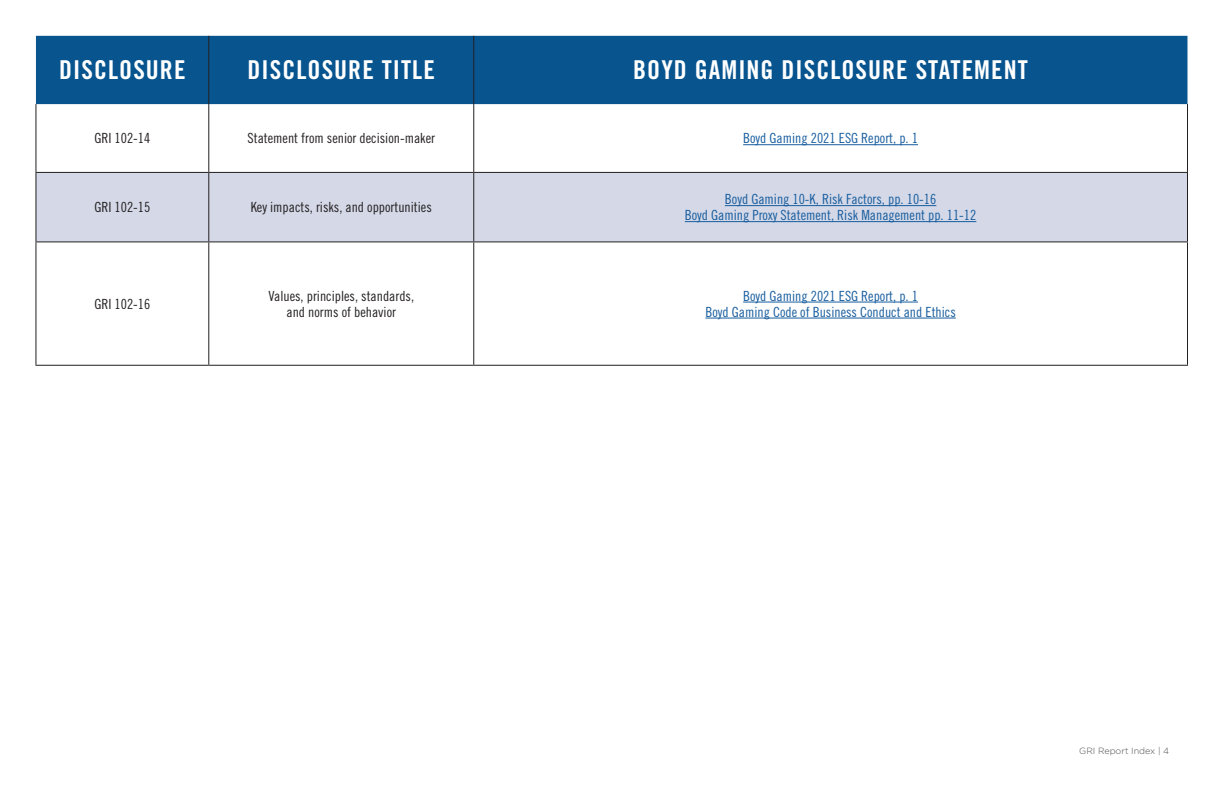
<style>
.page{position:relative;width:1224px;height:792px;background:#fff}
.page>*{position:absolute;margin:0;border:0;box-sizing:border-box;transform-origin:0 0}
.t1{font:26px "Trade Gothic LT Std Bd Cn 20";letter-spacing:.04em;color:#fff}
.t2{font:14px/16px "Trade Gothic LT Std Cn 18";color:#175d9e;text-align:center}
.t3{font:14px/16px "Trade Gothic LT Std Cn 18";color:#231f20;text-align:center}
.t4{font:300 9px "Gotham";color:#4c4c4c}
</style>
<div class="page">
<div style="left:36px;top:36px;width:1152px;height:68px;background:#07548f"></div>
<div style="left:36px;top:173px;width:1151px;height:68px;background:#d4d8e7"></div>
<hr style="left:208px;top:36px;width:1px;height:68px;background:#231f20">
<hr style="left:473px;top:36px;width:1px;height:68px;background:#231f20">
<hr style="left:35px;top:104px;width:1px;height:68px;background:#231f20">
<hr style="left:208px;top:104px;width:1px;height:68px;background:#231f20">
<hr style="left:473px;top:104px;width:1px;height:68px;background:#231f20">
<hr style="left:1187px;top:104px;width:1px;height:68px;background:#231f20">
<hr style="left:35px;top:172px;width:174px;height:1px;background:#231f20">
<hr style="left:35px;top:173px;width:1px;height:68px;background:#231f20">
<hr style="left:209px;top:172px;width:265px;height:1px;background:#231f20">
<hr style="left:208px;top:173px;width:1px;height:68px;background:#231f20">
<hr style="left:474px;top:172px;width:714px;height:1px;background:#231f20">
<hr style="left:473px;top:173px;width:1px;height:68px;background:#231f20">
<hr style="left:1187px;top:173px;width:1px;height:68px;background:#231f20">
<hr style="left:35px;top:241px;width:174px;height:1px;background:#231f20">
<hr style="left:35px;top:242px;width:1px;height:123px;background:#231f20">
<hr style="left:209px;top:241px;width:265px;height:1px;background:#231f20">
<hr style="left:208px;top:242px;width:1px;height:123px;background:#231f20">
<hr style="left:474px;top:241px;width:714px;height:1px;background:#231f20">
<hr style="left:473px;top:242px;width:1px;height:123px;background:#231f20">
<hr style="left:1187px;top:242px;width:1px;height:123px;background:#231f20">
<hr style="left:35px;top:365px;width:174px;height:1px;background:#231f20">
<hr style="left:209px;top:365px;width:265px;height:1px;background:#231f20">
<hr style="left:474px;top:365px;width:714px;height:1px;background:#231f20">
<hr style="left:743px;top:144px;width:175px;height:1px;background:#175d9e">
<hr style="left:725px;top:205px;width:211px;height:1px;background:#175d9e">
<hr style="left:685px;top:221px;width:291px;height:1px;background:#175d9e">
<hr style="left:743px;top:302px;width:175px;height:1px;background:#175d9e">
<hr style="left:705px;top:318px;width:251px;height:1px;background:#175d9e">
<h1 class="t1" style="left:59px;top:54px;width:128px">DISCLOSURE</h1>
<h1 class="t1" style="left:248px;top:54px;width:189px">DISCLOSURE TITLE</h1>
<h1 class="t1" style="left:633px;top:54px;width:396px">BOYD GAMING DISCLOSURE STATEMENT</h1>
<p class="t3" style="left:94px;top:130px;width:57px">GRI 102-14</p>
<p class="t3" style="left:248px;top:130px;width:189px">Statement from senior decision-maker</p>
<p class="t2" style="left:743px;top:130px;width:176px">Boyd Gaming 2021 ESG Report, p. 1</p>
<p class="t3" style="left:94px;top:199px;width:57px">GRI 102-15</p>
<p class="t3" style="left:251px;top:199px;width:183px">Key impacts, risks, and opportunities</p>
<p class="t2" style="left:685px;top:191px;width:293px">Boyd Gaming 10-K, Risk Factors, pp. 10-16<br>Boyd Gaming Proxy Statement, Risk Management pp. 11-12</p>
<p class="t3" style="left:94px;top:296px;width:57px">GRI 102-16</p>
<p class="t3" style="left:268px;top:288px;width:147px">Values, principles, standards, and norms of behavior</p>
<p class="t2" style="left:705px;top:288px;width:252px">Boyd Gaming 2021 ESG Report, p. 1<br>Boyd Gaming Code of Business Conduct and Ethics</p>
<p class="t4" style="left:1079px;top:746px;width:91px">GRI Report Index | 4</p>
</div>
